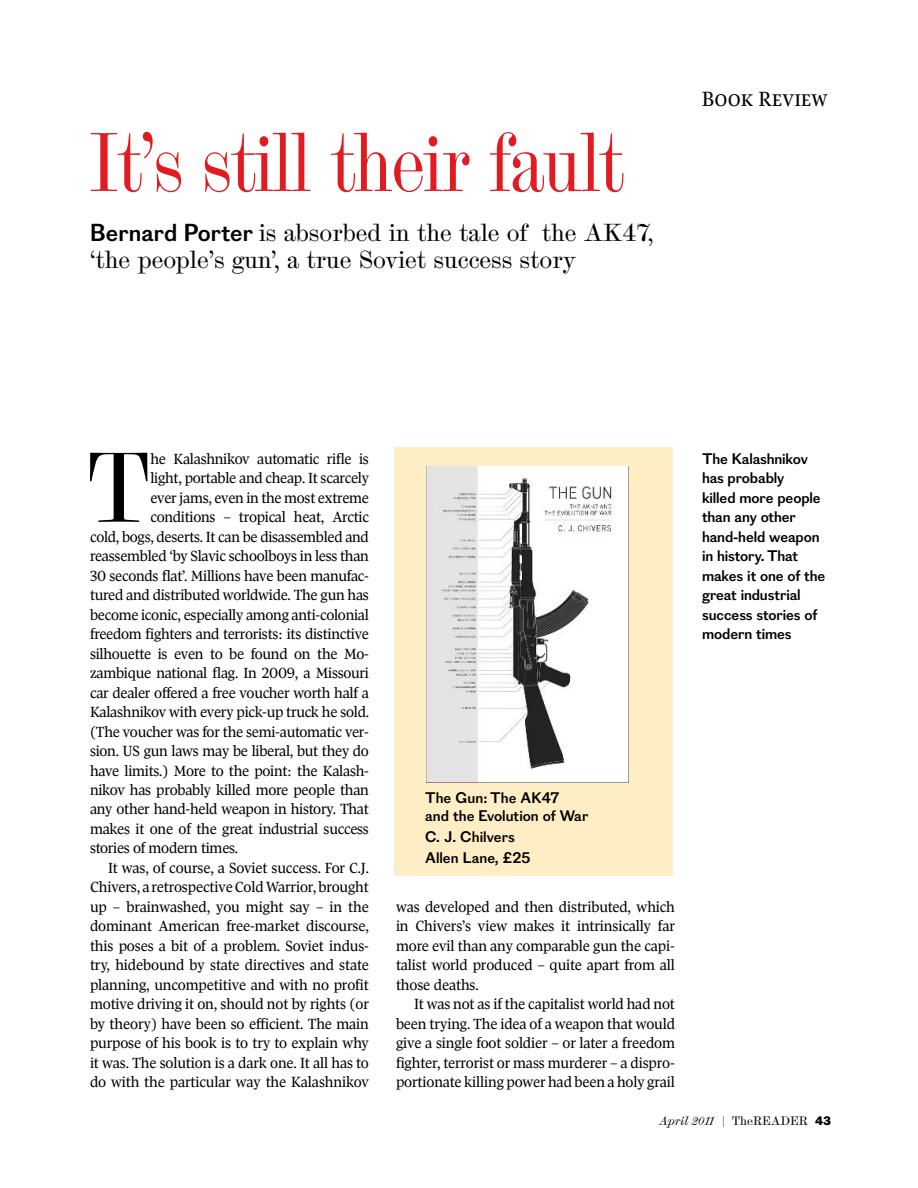
<style>
.page{position:relative;width:918px;height:1188px;background:#fff}
.page>*{position:absolute;margin:0;border:0;box-sizing:border-box;transform-origin:0 0}
.t1{font:96.45px "Scotch Modern Display";color:#000}
.t2{font:81px "Scotch Modern Display";letter-spacing:-.015em;color:#e11b22;scale:.85 1}
.t3{font:24px/27px "Scotch Modern";color:#000}
.t4{font:21px "Pratt Pro";color:#000}
.t5{font:15px/19.5px "Pratt Pro";letter-spacing:-.02em;color:#000;text-align:justify}
.t6{font:700 15px/19.5px "Figgins Sans";letter-spacing:-.01em;color:#000}
.t7{font:12px "Scotch Modern";color:#000}
.s1{font-family:"Figgins Sans";font-weight:700}
.s2{font-style:italic}
.s3{font-family:"Figgins Sans";font-weight:800}
</style>
<div class="page">
<div style="left:394px;top:447px;width:280px;height:429px;background:#ffeec5"></div>
<img style="left:426px;top:466px;width:202px;height:317px">
<h2 class="t2" style="left:90px;top:115px;width:629px">It’s still their fault</h2>
<h3 class="t3" style="left:90px;top:219px;width:565px"><span class="s1">Bernard Porter</span> is absorbed in the tale of the AK47, ‘the people’s gun’, a true Soviet success story</h3>
<h3 class="t4" style="left:702px;top:87px;width:126px">Book Review</h3>
<h1 class="t1" style="left:85px;top:432px;width:69px">T</h1>
<p class="t5" style="left:150px;top:449px;width:220px">he Kalashnikov automatic rifle is</p>
<p class="t5" style="left:150px;top:469px;width:220px">light, portable and cheap. It scarcely</p>
<p class="t5" style="left:150px;top:488px;width:220px">ever jams, even in the most extreme</p>
<p class="t5" style="left:150px;top:508px;width:220px">conditions – tropical heat, Arctic</p>
<p class="t5" style="left:90px;top:527px;width:280px">cold, bogs, deserts. It can be disassembled and</p>
<p class="t5" style="left:90px;top:547px;width:281px">reassembled ‘by Slavic schoolboys in less than</p>
<p class="t5" style="left:90px;top:566px;width:281px">30 seconds flat’. Millions have been manufac-</p>
<p class="t5" style="left:90px;top:586px;width:280px">tured and distributed worldwide. The gun has</p>
<p class="t5" style="left:90px;top:605px;width:280px">become iconic, especially among anti-colonial</p>
<p class="t5" style="left:90px;top:625px;width:280px">freedom fighters and terrorists: its distinctive</p>
<p class="t5" style="left:90px;top:644px;width:280px">silhouette is even to be found on the Mo-</p>
<p class="t5" style="left:90px;top:664px;width:281px">zambique national flag. In 2009, a Missouri</p>
<p class="t5" style="left:90px;top:683px;width:281px">car dealer offered a free voucher worth half a</p>
<p class="t5" style="left:90px;top:703px;width:280px">Kalashnikov with every pick-up truck he sold.</p>
<p class="t5" style="left:90px;top:722px;width:281px">(The voucher was for the semi-automatic ver-</p>
<p class="t5" style="left:90px;top:742px;width:280px">sion. US gun laws may be liberal, but they do</p>
<p class="t5" style="left:90px;top:761px;width:280px">have limits.) More to the point: the Kalash-</p>
<p class="t5" style="left:90px;top:781px;width:281px">nikov has probably killed more people than</p>
<p class="t5" style="left:90px;top:800px;width:280px">any other hand-held weapon in history. That</p>
<p class="t5" style="left:90px;top:820px;width:281px">makes it one of the great industrial success</p>
<p class="t5" style="left:90px;top:839px;width:150px">stories of modern times.</p>
<p class="t5" style="left:108px;top:859px;width:263px">It was, of course, a Soviet success. For C.J.</p>
<p class="t5" style="left:90px;top:878px;width:280px">Chivers, a retrospective Cold Warrior, brought</p>
<p class="t5" style="left:90px;top:898px;width:280px">up – brainwashed, you might say – in the</p>
<p class="t5" style="left:90px;top:917px;width:281px">dominant American free-market discourse,</p>
<p class="t5" style="left:90px;top:937px;width:281px">this poses a bit of a problem. Soviet indus-</p>
<p class="t5" style="left:90px;top:956px;width:280px">try, hidebound by state directives and state</p>
<p class="t5" style="left:90px;top:976px;width:280px">planning, uncompetitive and with no profit</p>
<p class="t5" style="left:90px;top:995px;width:281px">motive driving it on, should not by rights (or</p>
<p class="t5" style="left:90px;top:1015px;width:281px">by theory) have been so efficient. The main</p>
<p class="t5" style="left:90px;top:1034px;width:281px">purpose of his book is to try to explain why</p>
<p class="t5" style="left:90px;top:1054px;width:280px">it was. The solution is a dark one. It all has to</p>
<p class="t5" style="left:90px;top:1073px;width:281px">do with the particular way the Kalashnikov</p>
<p class="t6" style="left:425px;top:790px;width:165px;line-height:18px">The Gun: The AK47<br>and the Evolution of War</p>
<p class="t6" style="left:425px;top:827px;width:107px;line-height:21px">C. J. Chilvers<br>Allen Lane, £25</p>
<p class="t5" style="left:396px;top:898px;width:281px">was developed and then distributed, which in Chivers’s view makes it intrinsically far more evil than any comparable gun the capi&shy;talist world produced – quite apart from all those deaths.</p>
<p class="t5" style="left:396px;top:995px;width:281px;text-indent:18px">It was not as if the capitalist world had not been trying. The idea of a weapon that would give a single foot soldier – or later a freedom fighter, terrorist or mass murderer – a dispro&shy;portionate killing power had been a holy grail</p>
<p class="t6" style="left:702px;top:449px;width:125px">The Kalashnikov has probably<br>killed more people than any other hand-held weapon in history. That makes it one of the great industrial success stories of modern times</p>
<p class="t7" style="left:660px;top:1114px;width:173px"><span class="s2">April 2011</span> | TheReader <span class="s3">43</span></p>
</div>
